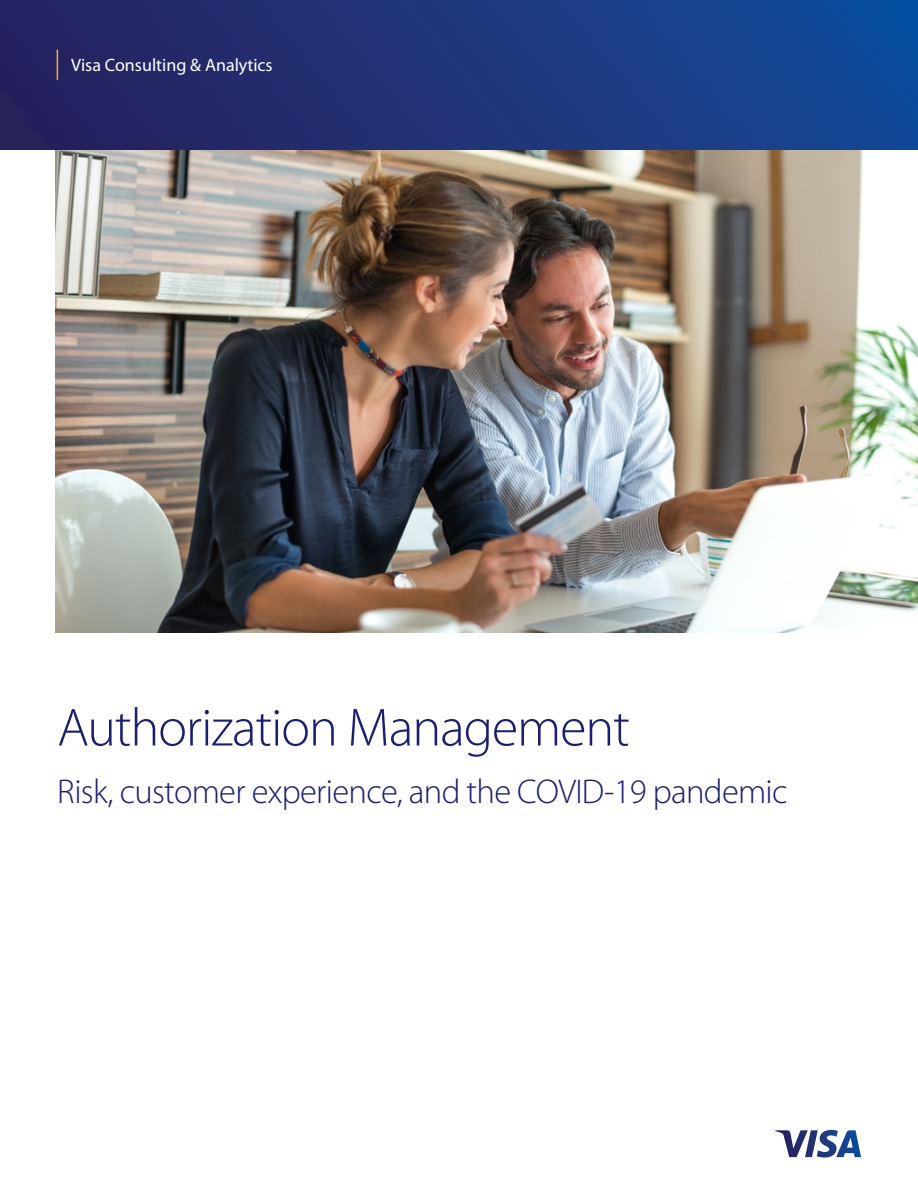
<style>
.page{position:relative;width:918px;height:1188px;background:#fff}
.page>*{position:absolute;margin:0;border:0;box-sizing:border-box;transform-origin:0 0}
.t1{font:300 54px "Myriad Pro";letter-spacing:-.02em;color:#1a1f71}
.t2{font:300 34.5px "Myriad Pro";letter-spacing:-.02em;color:#1a1f71}
.t3{font:18px "Myriad Pro";color:#fff}
</style>
<div class="page">
<img style="left:55px;top:149px;width:863px;height:484px">
<div style="left:0;top:0;width:918px;height:149px;background:linear-gradient(to right,#29205b,#124b9b)"></div>
<hr style="left:57px;top:50px;width:1px;height:30px;background:#fcb316">
<svg style="left:775px;top:1130px;width:86px;height:28px"></svg>
<p class="t3" style="left:71px;top:55px;width:203px">Visa Consulting &amp; Analytics</p>
<h1 class="t1" style="left:57px;top:698px;width:574px">Authorization Management</h1>
<p class="t2" style="left:57px;top:773px;width:732px">Risk, customer experience, and the COVID-19 pandemic</p>
</div>
